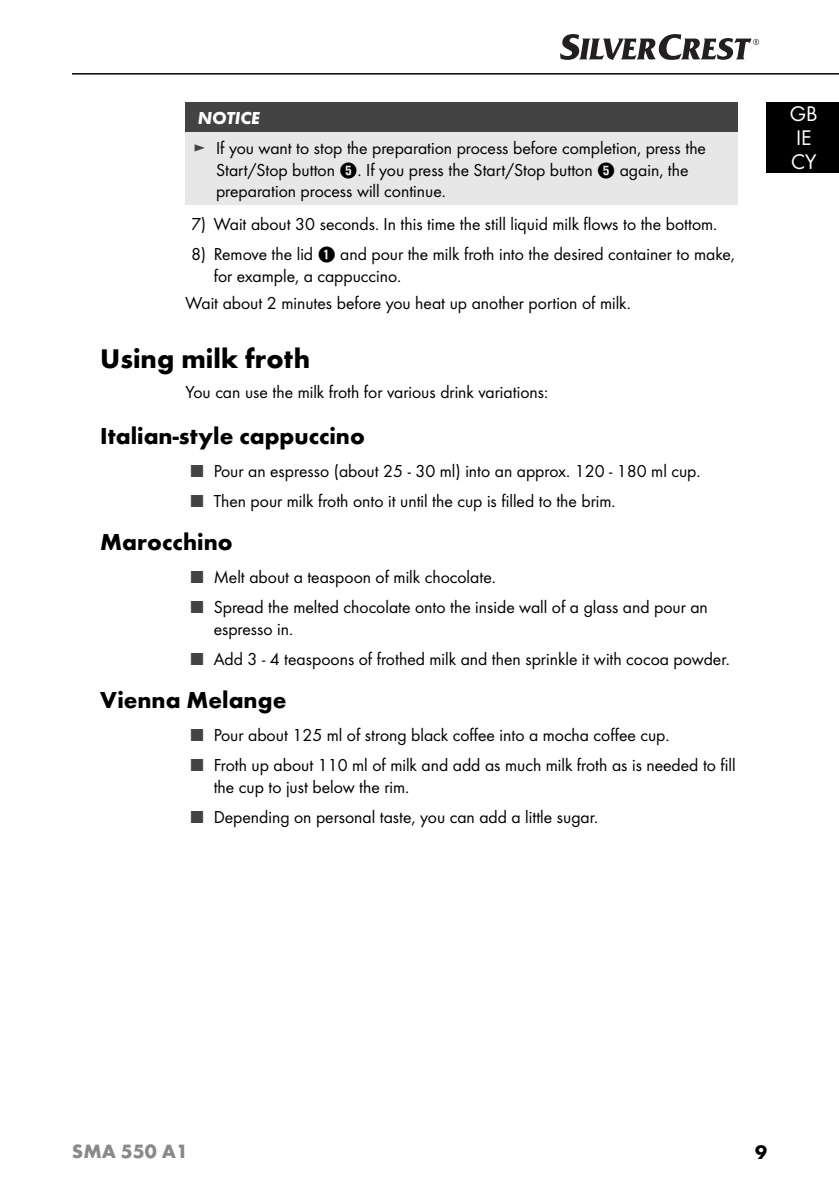
<style>
.page{position:relative;width:839px;height:1191px;background:#fff}
.page>*{position:absolute;margin:0;border:0;box-sizing:border-box;transform-origin:0 0}
.t1{font:700 28px "Futura";color:#000}
.t2{font:700 24px "Futura";color:#000}
.t3{font:22px/24px "Futura Boo";color:#fff}
.t4{font:700 20px "Futura";color:#898989}
.t5{font:700 20px "Futura";color:#000}
.t6{font:18px/21.6px "Futura Boo";color:#000}
.t7{font:italic 700 18px "Futura";color:#fff}
.s1{color:#434343}
.s2{font-family:"Hako PI Nummern"}
</style>
<div class="page">
<hr style="left:72px;top:73px;width:767px;height:2px;background:#000">
<svg style="left:560px;top:34px;width:199px;height:26px"></svg>
<div style="left:767px;top:102px;width:72px;height:71px;background:#000"></div>
<div style="left:185px;top:102px;width:553px;height:30px;background:#434343"></div>
<div style="left:185px;top:132px;width:553px;height:73px;background:#e7e7e7"></div>
<p class="t7" style="left:198px;top:111px;width:64px">NOTICE</p>
<p class="t6" style="left:216px;top:138px;width:492px;text-indent:-23px"><span class="s1">►</span> If you want to stop the preparation process before completion, press the<br>Start/Stop button <span class="s2">5</span>. If you press the Start/Stop button <span class="s2">5</span> again, the preparation process will continue.</p>
<p class="t6" style="left:191px;top:214px;width:528px">7) Wait about 30 seconds. In this time the still liquid milk flows to the bottom.</p>
<p class="t6" style="left:214px;top:244px;width:523px;text-indent:-23px">8) Remove the lid <span class="s2">1</span> and pour the milk froth into the desired container to make, for example, a cappuccino.</p>
<p class="t6" style="left:185px;top:293px;width:447px">Wait about 2 minutes before you heat up another portion of milk.</p>
<h1 class="t1" style="left:100px;top:348px;width:211px">Using milk froth</h1>
<p class="t6" style="left:185px;top:382px;width:364px">You can use the milk froth for various drink variations:</p>
<h2 class="t2" style="left:100px;top:427px;width:266px">Italian-style cappuccino</h2>
<p class="t6" style="left:191px;top:461px;width:511px"><span class="s1">■</span> Pour an espresso (about 25 - 30 ml) into an approx. 120 - 180 ml cup.</p>
<p class="t6" style="left:191px;top:491px;width:426px"><span class="s1">■</span> Then pour milk froth onto it until the cup is filled to the brim.</p>
<h2 class="t2" style="left:100px;top:533px;width:134px">Marocchino</h2>
<p class="t6" style="left:191px;top:567px;width:306px"><span class="s1">■</span> Melt about a teaspoon of milk chocolate.</p>
<p class="t6" style="left:214px;top:597px;width:496px;text-indent:-23px"><span class="s1">■</span> Spread the melted chocolate onto the inside wall of a glass and pour an espresso in.</p>
<p class="t6" style="left:191px;top:649px;width:540px"><span class="s1">■</span> Add 3 - 4 teaspoons of frothed milk and then sprinkle it with cocoa powder.</p>
<h2 class="t2" style="left:100px;top:690px;width:188px">Vienna Melange</h2>
<p class="t6" style="left:191px;top:725px;width:480px"><span class="s1">■</span> Pour about 125 ml of strong black coffee into a mocha coffee cup.</p>
<p class="t6" style="left:214px;top:755px;width:524px;text-indent:-23px"><span class="s1">■</span> Froth up about 110 ml of milk and add as much milk froth as is needed to fill the cup to just below the rim.</p>
<p class="t6" style="left:191px;top:807px;width:409px"><span class="s1">■</span> Depending on personal taste, you can add a little sugar.</p>
<p class="t3" style="left:790px;top:102px;width:29px">GB<br>IE<br>CY</p>
<p class="t4" style="left:72px;top:1143px;width:118px">SMA 550 A1</p>
<p class="t5" style="left:755px;top:1144px;width:13px">9</p>
</div>
